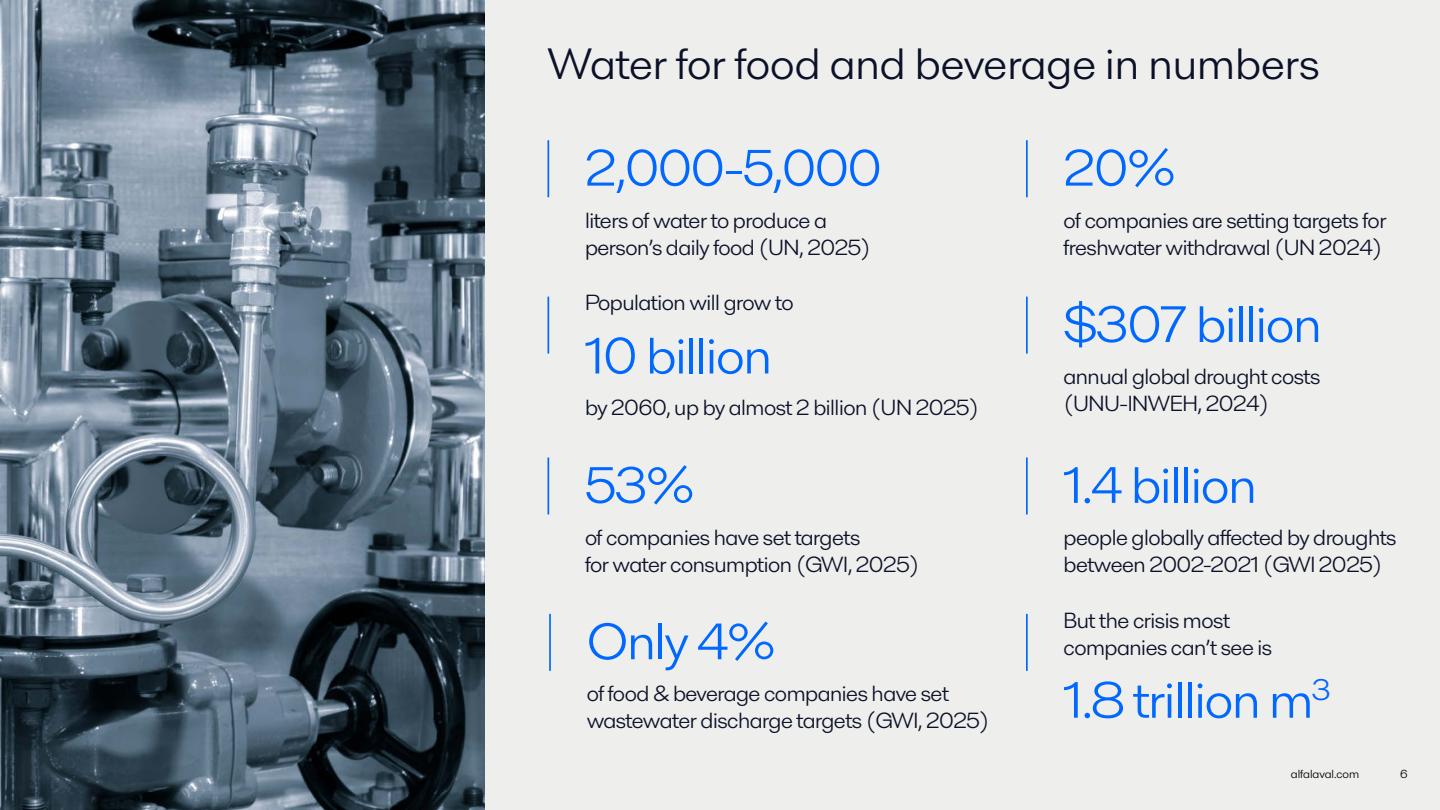
<style>
.page{position:relative;width:1440px;height:810px;background:#eeeeec}
.page>*{position:absolute;margin:0;border:0;box-sizing:border-box;transform-origin:0 0}
.t1{font:52.5px "Alfa Laval";letter-spacing:-.02em;color:#0068ff}
.t2{font:45px "Alfa Laval";color:#0b1128}
.t3{font:22.5px/27px "Alfa Laval";letter-spacing:-.02em;color:#0b1128}
.t4{font:12px "Alfa Laval";color:#000}
</style>
<div class="page">
<hr style="left:548px;top:140px;width:1px;height:57px;background:#0068ff">
<hr style="left:1026px;top:140px;width:2px;height:57px;background:#0068ff">
<hr style="left:549px;top:614px;width:2px;height:57px;background:#0068ff">
<hr style="left:548px;top:297px;width:1px;height:57px;background:#0068ff">
<hr style="left:1026px;top:297px;width:2px;height:57px;background:#0068ff">
<hr style="left:1026px;top:614px;width:2px;height:57px;background:#0068ff">
<hr style="left:548px;top:457px;width:1px;height:57px;background:#0068ff">
<hr style="left:1026px;top:457px;width:2px;height:57px;background:#0068ff">
<img style="left:0;top:0;width:485px;height:810px">
<h2 class="t2" style="left:548px;top:31px;width:774px">Water for food and beverage in numbers</h2>
<h1 class="t1" style="left:585px;top:130px;width:298px">2,000-5,000</h1>
<p class="t3" style="left:585px;top:205px;width:287px">liters of water to produce a person’s daily food (UN, 2025)</p>
<p class="t3" style="left:585px;top:288px;width:210px">Population will grow to</p>
<h1 class="t1" style="left:585px;top:317px;width:189px">10 billion</h1>
<p class="t3" style="left:585px;top:393px;width:396px">by 2060, up by almost 2 billion (UN 2025)</p>
<h1 class="t1" style="left:585px;top:447px;width:111px">53%</h1>
<p class="t3" style="left:585px;top:522px;width:336px">of companies have set targets<br>for water consumption (GWI, 2025)</p>
<h1 class="t1" style="left:587px;top:603px;width:190px">Only 4%</h1>
<p class="t3" style="left:587px;top:679px;width:404px">of food &amp; beverage companies have set wastewater discharge targets (GWI, 2025)</p>
<h1 class="t1" style="left:1064px;top:130px;width:113px">20%</h1>
<p class="t3" style="left:1064px;top:205px;width:324px">of companies are setting targets for freshwater withdrawal (UN 2024)</p>
<h1 class="t1" style="left:1064px;top:286px;width:260px">$307 billion</h1>
<p class="t3" style="left:1064px;top:361px;width:258px">annual global drought costs (UNU-INWEH, 2024)</p>
<h1 class="t1" style="left:1064px;top:447px;width:195px">1.4 billion</h1>
<p class="t3" style="left:1064px;top:522px;width:335px">people globally affected by droughts between 2002-2021 (GWI 2025)</p>
<p class="t3" style="left:1064px;top:605px;width:210px">But the crisis most companies can’t see is</p>
<h1 class="t1" style="left:1064px;top:662px;width:269px">1.8 trillion m<sup>3</sup></h1>
<p class="t4" style="left:1291px;top:765px;width:70px">alfalaval.com</p>
<p class="t4" style="left:1400px;top:765px;width:9px">6</p>
</div>
